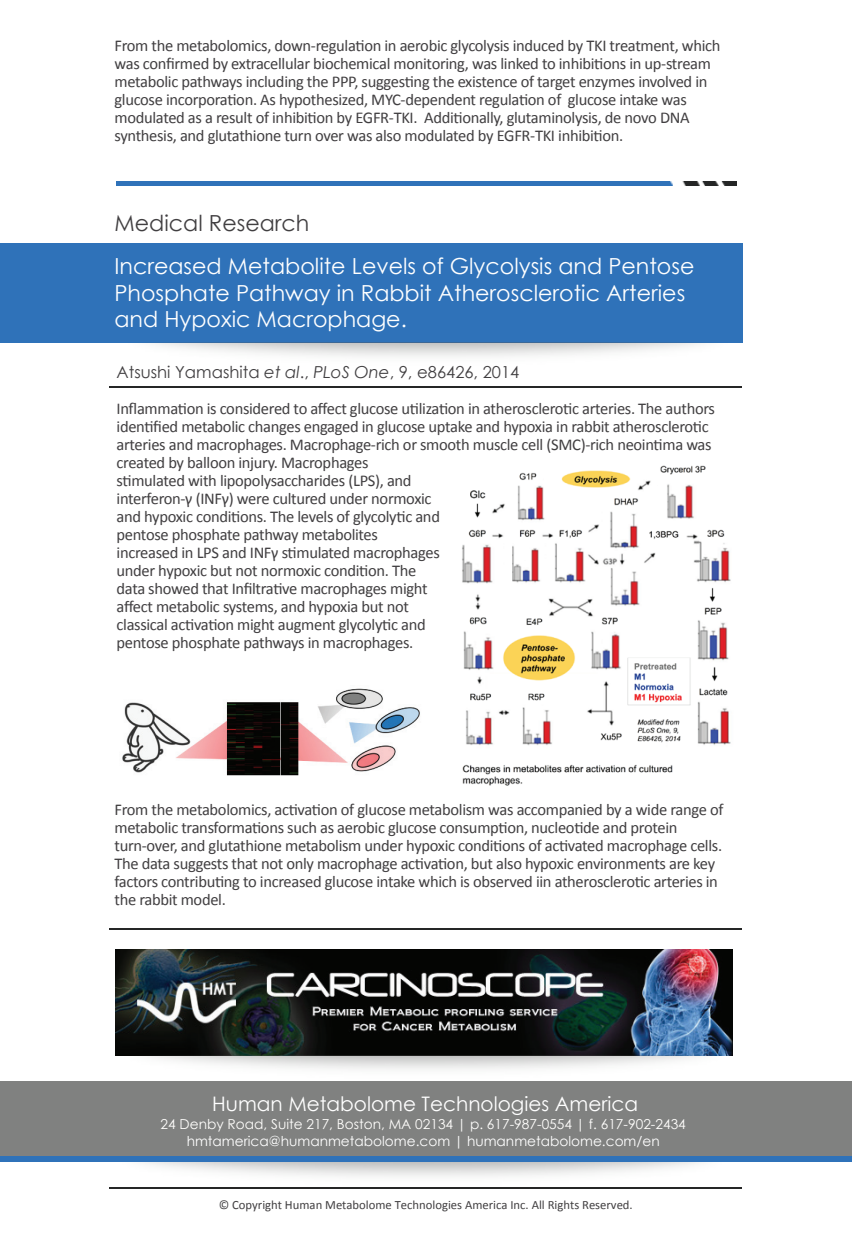
<style>
.page{position:relative;width:852px;height:1259px;background:#fff}
.page>*{position:absolute;margin:0;border:0;box-sizing:border-box;transform-origin:0 0}
.t1{font:22.2px/26.7px "Century Gothic";color:#fff}
.t2{font:22.2px "Century Gothic";color:#413f41}
.t3{font:20.1px "Century Gothic";color:#fff}
.t4{font:16.5px/18px "Calibri";letter-spacing:-.02em;color:#413f41}
.t5{font:16.5px "Century Gothic";color:#413f41}
.t6{font:13.8px "Century Gothic";color:#fffefc}
.t7{font:13.8px "Century Gothic";color:#fff}
.t8{font:12.6px "Calibri";color:#413f41}
.s1{font-style:italic}
</style>
<div class="page">
<hr style="left:109px;top:387px;width:632px;height:1px;background:#252626">
<hr style="left:116px;top:181px;width:557px;height:4px;background:#2f72b9">
<div style="left:0;top:243px;width:741px;height:99px;background:#2f72b9"></div>
<img style="left:128px;top:342px;width:599px;height:15px">
<img style="left:682px;top:181px;width:54px;height:4px">
<img style="left:462px;top:465px;width:269px;height:321px">
<img style="left:122px;top:688px;width:298px;height:88px">
<img style="left:115px;top:949px;width:617px;height:106px">
<div style="left:0;top:1080px;width:851px;height:76px;background:#808180"></div>
<div style="left:0;top:1156px;width:851px;height:6px;background:#2f72b9"></div>
<hr style="left:109px;top:1187px;width:632px;height:1px;background:#252626">
<hr style="left:109px;top:929px;width:632px;height:1px;background:#252626">
<img style="left:124px;top:1055px;width:599px;height:15px">
<p class="t4" style="left:114px;top:37px;width:607px">From the metabolomics, down-regulation in aerobic glycolysis induced by TKI treatment, which was confirmed by extracellular biochemical monitoring, was linked to inhibitions in up-stream metabolic pathways including the PPP, suggesting the existence of target enzymes involved in glucose incorporation. As hypothesized, MYC-dependent regulation of glucose intake was modulated as a result of inhibition by EGFR-TKI. Additionally, glutaminolysis, de novo DNA synthesis, and glutathione turn over was also modulated by EGFR-TKI inhibition.</p>
<h1 class="t2" style="left:114px;top:209px;width:196px">Medical Research</h1>
<h1 class="t1" style="left:114px;top:253px;width:581px">Increased Metabolite Levels of Glycolysis and Pentose<br>Phosphate Pathway in Rabbit Atherosclerotic Arteries and Hypoxic Macrophage.</h1>
<p class="t5" style="left:116px;top:362px;width:404px">Atsushi Yamashita <span class="s1">et al</span>., <span class="s1">PLoS One</span>, 9, e86426, 2014</p>
<p class="t4" style="left:116px;top:399px;width:599px">Inflammation is considered to affect glucose utilization in atherosclerotic arteries. The authors identified metabolic changes engaged in glucose uptake and hypoxia in rabbit atherosclerotic arteries and macrophages. Macrophage-rich or smooth muscle cell (SMC)-rich neointima was created by balloon injury. Macrophages<br>stimulated with lipopolysaccharides (LPS), and<br>interferon-γ (INFγ) were cultured under normoxic<br>and hypoxic conditions. The levels of glycolytic and<br>pentose phosphate pathway metabolites<br>increased in LPS and INFγ stimulated macrophages<br>under hypoxic but not normoxic condition. The<br>data showed that Infiltrative macrophages might<br>affect metabolic systems, and hypoxia but not<br>classical activation might augment glycolytic and<br>pentose phosphate pathways in macrophages.</p>
<p class="t4" style="left:114px;top:800px;width:610px">From the metabolomics, activation of glucose metabolism was accompanied by a wide range of metabolic transformations such as aerobic glucose consumption, nucleotide and protein turn-over, and glutathione metabolism under hypoxic conditions of activated macrophage cells.<br>The data suggests that not only macrophage activation, but also hypoxic environments are key factors contributing to increased glucose intake which is observed iin atherosclerotic arteries in the rabbit model.</p>
<p class="t3" style="left:212px;top:1092px;width:427px">Human Metabolome Technologies America</p>
<p class="t6" style="left:160px;top:1116px;width:526px">24 Denby Road, Suite 217, Boston, MA 02134 | p. 617-987-0554 | f. 617-902-2434</p>
<p class="t7" style="left:187px;top:1132px;width:474px">hmtamerica@humanmetabolome.com | humanmetabolome.com/en</p>
<p class="t8" style="left:218px;top:1197px;width:415px">© Copyright Human Metabolome Technologies America Inc. All Rights Reserved.</p>
</div>
